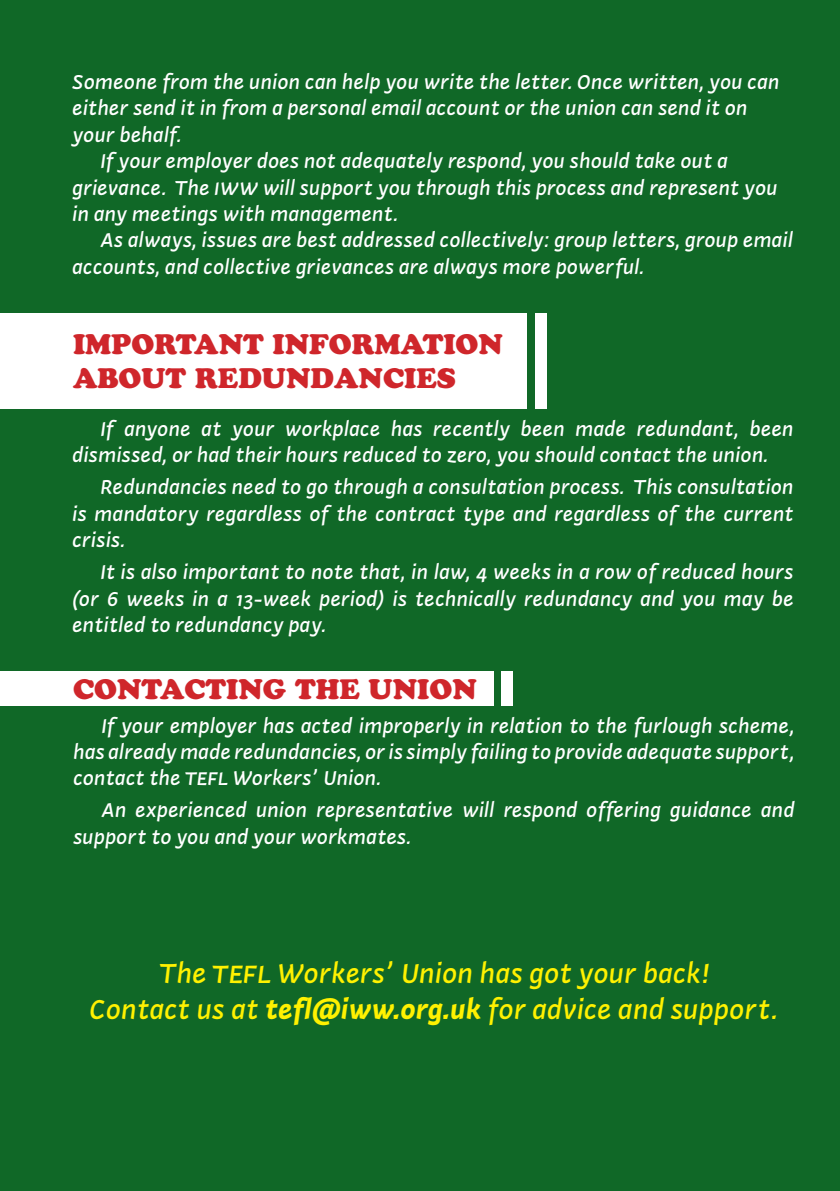
<style>
.page{position:relative;width:840px;height:1191px;background:#fff}
.page>*{position:absolute;margin:0;border:0;box-sizing:border-box;transform-origin:0 0}
.Texto_largo_-_No_col{font:italic 500 30px "Actium";color:#fff101}
.t1{font:28px/33.6px "Cooper Black Std";color:#cf262b}
.Texto_largo_-_No_col-2{font:italic 500 22px/26.4px "Actium";color:#fff}
.s1{font-weight:700}
</style>
<div class="page">
<div style="left:0;top:0;width:839px;height:1191px;background:#106827"></div>
<div style="left:0;top:671px;width:493px;height:35px;background:#fff"></div>
<div style="left:0;top:313px;width:526px;height:96px;background:#fff"></div>
<div style="left:534px;top:313px;width:12px;height:96px;background:#fff"></div>
<div style="left:500px;top:671px;width:12px;height:35px;background:#fff"></div>
<p class="Texto_largo_-_No_col-2" style="left:72px;top:66px;width:708px">Someone from the union can help you write the letter. Once written, you can either send it in from a personal email account or the union can send it on your behalf.</p>
<p class="Texto_largo_-_No_col-2" style="left:72px;top:145px;width:706px;text-indent:28px">If your employer does not adequately respond, you should take out a grievance. The IWW will support you through this process and represent you in any meetings with management.</p>
<p class="Texto_largo_-_No_col-2" style="left:72px;top:225px;width:722px;text-indent:28px">As always, issues are best addressed collectively: group letters, group email accounts, and collective grievances are always more powerful.</p>
<p class="t1" style="left:73px;top:327px;width:431px">IMPORTANT INFORMATION<br>ABOUT REDUNDANCIES</p>
<p class="Texto_largo_-_No_col-2" style="left:72px;top:413px;width:722px;text-indent:28px">If anyone at your workplace has recently been made redundant, been dismissed, or had their hours reduced to zero, you should contact the union.</p>
<p class="Texto_largo_-_No_col-2" style="left:72px;top:471px;width:722px;text-align:justify;text-indent:28px">Redundancies need to go through a consultation process. This consultation is mandatory regardless of the contract type and regardless of the current crisis.</p>
<p class="Texto_largo_-_No_col-2" style="left:72px;top:556px;width:722px;text-align:justify;text-indent:28px">It is also important to note that, in law, 4 weeks in a row of reduced hours (or 6 weeks in a 13-week period) is technically redundancy and you may be entitled to redundancy pay.</p>
<p class="t1" style="left:73px;top:672px;width:405px">CONTACTING THE UNION</p>
<p class="Texto_largo_-_No_col-2" style="left:73px;top:710px;width:722px;text-align:justify;text-indent:28px">If your employer has acted improperly in relation to the furlough scheme, has already made redundancies, or is simply failing to provide adequate support, contact the TEFL Workers’ Union.</p>
<p class="Texto_largo_-_No_col-2" style="left:73px;top:795px;width:722px;text-indent:28px">An experienced union representative will respond offering guidance and support to you and your workmates.</p>
<p class="Texto_largo_-_No_col" style="left:158px;top:948px;width:553px">The TEFL Workers’ Union has got your back!</p>
<p class="Texto_largo_-_No_col" style="left:90px;top:984px;width:689px">Contact us at <span class="s1">tefl@iww.org.uk</span> for advice and support.</p>
</div>
